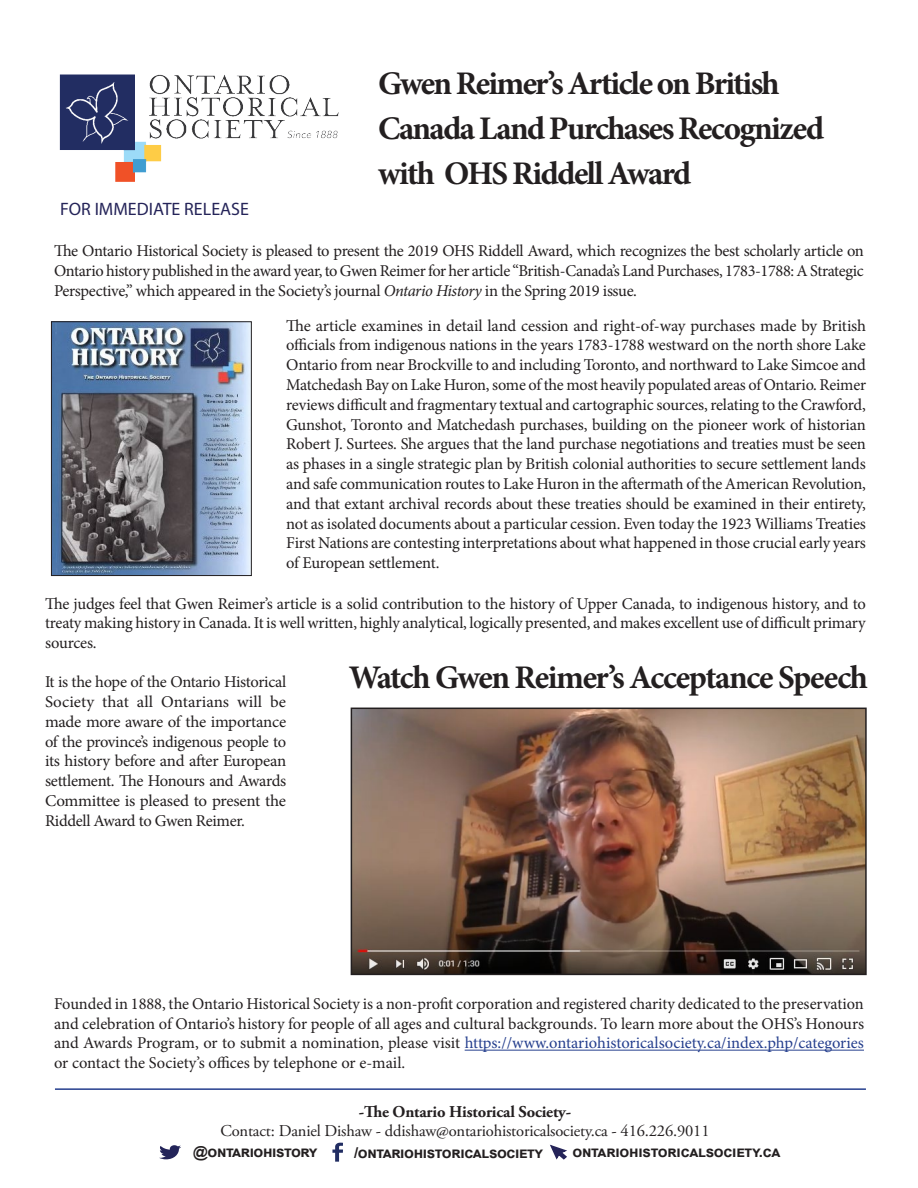
<style>
.page{position:relative;width:918px;height:1188px;background:#fff}
.page>*{position:absolute;margin:0;border:0;box-sizing:border-box;transform-origin:0 0}
.t1{font:700 33px/45px "Minion Pro";letter-spacing:-.05em;color:#231f20}
.t2{font:18px "Myriad Pro";color:#252459}
.t3{font:16.5px/19.8px "Minion Pro";letter-spacing:-.015em;color:#231f20;text-align:justify}
.t4{font:16.5px "Adobe Garamond Pro";letter-spacing:-.01em;color:#231f20}
.t5{font:700 16.5px "Adobe Garamond Pro";letter-spacing:-.01em;color:#231f20}
.t6{font:700 15px "Arial";letter-spacing:-.025em;color:#231f20}
.s1{font-style:italic}
.s2{color:#253f8e}
</style>
<div class="page">
<hr style="left:55px;top:1088px;width:811px;height:2px;background:#253f8e">
<svg style="left:159px;top:1145px;width:22px;height:14px"></svg>
<svg style="left:550px;top:1144px;width:17px;height:16px"></svg>
<img style="left:59px;top:74px;width:280px;height:108px">
<svg style="left:332px;top:1143px;width:11px;height:19px"></svg>
<hr style="left:465px;top:1050px;width:399px;height:1px;background:#253f8e">
<img style="left:53px;top:323px;width:197px;height:251px">
<div style="left:51px;top:321px;width:201px;height:255px;border:1px solid #231f20"></div>
<img style="left:354px;top:711px;width:510px;height:261px">
<div style="left:351px;top:708px;width:516px;height:267px;border:2px solid #231f20"></div>
<p class="t1" style="left:378px;top:60px;width:448px">Gwen Reimer’s Article on British<br>Canada Land Purchases Recognized with OHS Riddell Award</p>
<p class="t2" style="left:60px;top:198px;width:190px">FOR IMMEDIATE RELEASE</p>
<p class="t3" style="left:54px;top:241px;width:811px">The Ontario Historical Society is pleased to present the 2019 OHS Riddell Award, which recognizes the best scholarly article on Ontario history published in the award year, to Gwen Reimer for her article “British-Canada’s Land Purchases, 1783-1788: A Strategic Perspective,” which appeared in the Society’s journal <span class="s1">Ontario History</span> in the Spring 2019 issue.</p>
<p class="t3" style="left:286px;top:316px;width:581px">The article examines in detail land cession and right-of-way purchases made by British officials from indigenous nations in the years 1783-1788 westward on the north shore Lake Ontario from near Brockville to and including Toronto, and northward to Lake Simcoe and Matchedash Bay on Lake Huron, some of the most heavily populated areas of Ontario. Reimer reviews difficult and fragmentary textual and cartographic sources, relating to the Crawford, Gunshot, Toronto and Matchedash purchases, building on the pioneer work of historian Robert J. Surtees. She argues that the land purchase negotiations and treaties must be seen as phases in a single strategic plan by British colonial authorities to secure settlement lands and safe communication routes to Lake Huron in the aftermath of the American Revolution, and that extant archival records about these treaties should be examined in their entirety, not as isolated documents about a particular cession. Even today the 1923 Williams Treaties First Nations are contesting interpretations about what happened in those crucial early years of European settlement.</p>
<p class="t3" style="left:45px;top:594px;width:822px">The judges feel that Gwen Reimer’s article is a solid contribution to the history of Upper Canada, to indigenous history, and to treaty making history in Canada. It is well written, highly analytical, logically presented, and makes excellent use of difficult primary sources.</p>
<p class="t3" style="left:45px;top:672px;width:243px">It is the hope of the Ontario Historical Society that all Ontarians will be made more aware of the importance of the province’s indigenous people to its history before and after European settlement. The Honours and Awards Committee is pleased to present the Riddell Award to Gwen Reimer.</p>
<p class="t1" style="left:349px;top:654px;width:521px">Watch Gwen Reimer’s Acceptance Speech</p>
<p class="t3" style="left:54px;top:994px;width:812px">Founded in 1888, the Ontario Historical Society is a non-profit corporation and registered charity dedicated to the preservation and celebration of Ontario’s history for people of all ages and cultural backgrounds. To learn more about the OHS’s Honours and Awards Program, or to submit a nomination, please visit <span class="s2">https://www.ontariohistoricalsociety.ca/index.php/categories </span>or contact the Society’s offices by telephone or e-mail.</p>
<p class="t5" style="left:359px;top:1102px;width:214px">-The Ontario Historical Society-</p>
<p class="t4" style="left:220px;top:1121px;width:491px">Contact: Daniel Dishaw - ddishaw@ontariohistoricalsociety.ca - 416.226.9011</p>
<p class="t6" style="left:193px;top:1141px;width:126px">@ONTARIOHISTORY</p>
<p class="t6" style="left:354px;top:1142px;width:191px">/ONTARIOHISTORICALSOCIETY</p>
<p class="t6" style="left:572px;top:1142px;width:210px">ONTARIOHISTORICALSOCIETY.CA</p>
</div>
